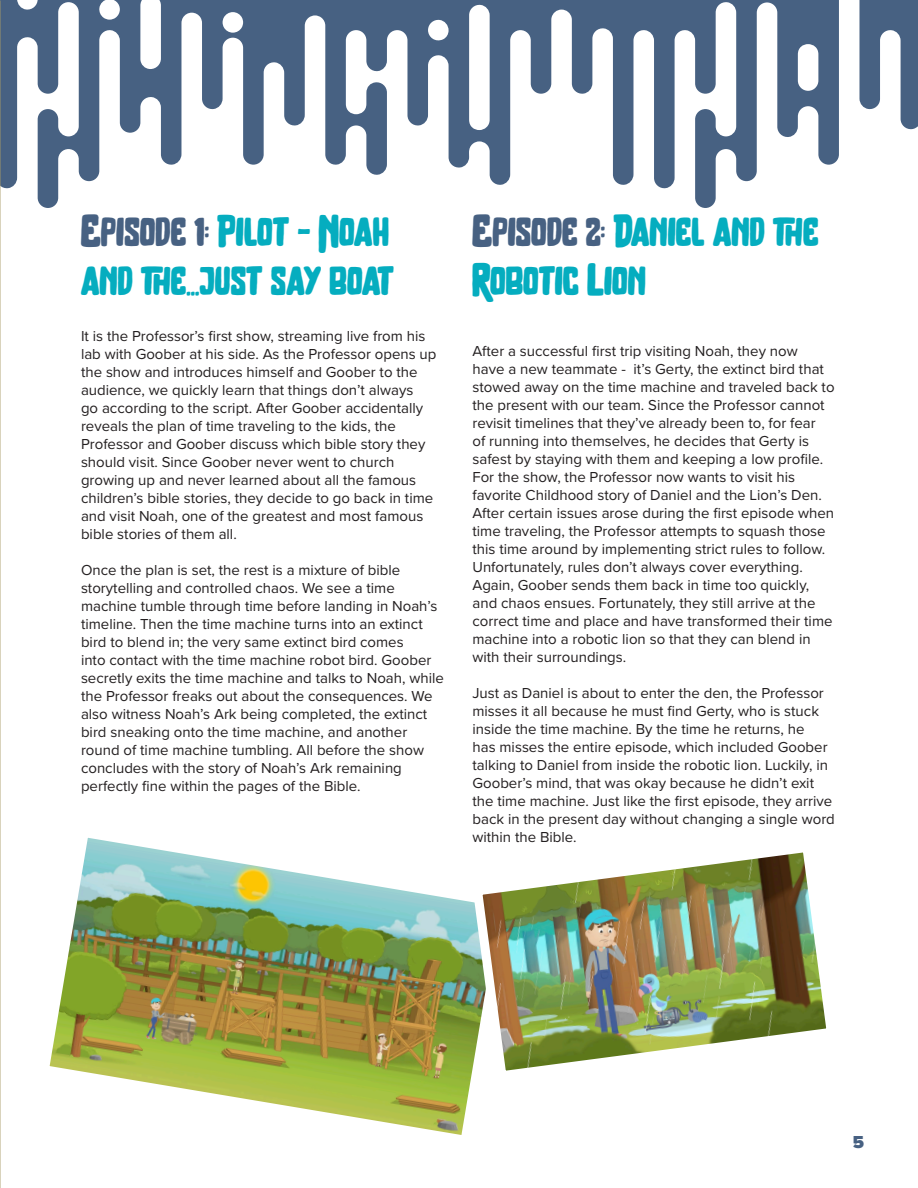
<style>
.page{position:relative;width:918px;height:1188px;background:#fff}
.page>*{position:absolute;margin:0;border:0;box-sizing:border-box;transform-origin:0 0}
.Paragraph_Style_1{font:700 40.5px/48.6px "BROTHER";color:#05adbf}
.t1{font:900 18px "Proxima Nova";color:#476182}
.t2{font:15px/18px "Proxima Nova";color:#231f20}
.s1{color:#476182}
</style>
<div class="page">
<svg style="left:0;top:0;width:918px;height:208px"></svg>
<svg style="left:0;top:357px;width:1px;height:831px"></svg>
<img style="left:49px;top:837px;width:421px;height:298px">
<img style="left:467px;top:837px;width:360px;height:249px">
<p class="Paragraph_Style_1" style="left:81px;top:206px;width:315px"><span class="s1">Episode 1:</span> Pilot - Noah and the...just say boat</p>
<p class="Paragraph_Style_1" style="left:472px;top:206px;width:348px"><span class="s1">Episode 2:</span> Daniel and the<br>Robotic Lion</p>
<p class="t2" style="left:81px;top:327px;width:357px">It is the Professor’s first show, streaming live from his lab with Goober at his side. As the Professor opens up the show and introduces himself and Goober to the audience, we quickly learn that things don’t always<br>go according to the script. After Goober accidentally reveals the plan of time traveling to the kids, the Professor and Goober discuss which bible story they should visit. Since Goober never went to church growing up and never learned about all the famous children’s bible stories, they decide to go back in time and visit Noah, one of the greatest and most famous bible stories of them all.</p>
<p class="t2" style="left:81px;top:561px;width:364px">Once the plan is set, the rest is a mixture of bible storytelling and controlled chaos. We see a time machine tumble through time before landing in Noah’s timeline. Then the time machine turns into an extinct bird to blend in; the very same extinct bird comes<br>into contact with the time machine robot bird. Goober secretly exits the time machine and talks to Noah, while the Professor freaks out about the consequences. We also witness Noah’s Ark being completed, the extinct bird sneaking onto the time machine, and another round of time machine tumbling. All before the show concludes with the story of Noah’s Ark remaining perfectly fine within the pages of the Bible.</p>
<p class="t2" style="left:472px;top:342px;width:364px">After a successful first trip visiting Noah, they now<br>have a new teammate - it’s Gerty, the extinct bird that stowed away on the time machine and traveled back to the present with our team. Since the Professor cannot revisit timelines that they’ve already been to, for fear<br>of running into themselves, he decides that Gerty is safest by staying with them and keeping a low profile.<br>For the show, the Professor now wants to visit his favorite Childhood story of Daniel and the Lion’s Den.<br>After certain issues arose during the first episode when time traveling, the Professor attempts to squash those this time around by implementing strict rules to follow.<br>Unfortunately, rules don’t always cover everything.<br>Again, Goober sends them back in time too quickly, and chaos ensues. Fortunately, they still arrive at the correct time and place and have transformed their time machine into a robotic lion so that they can blend in with their surroundings.</p>
<p class="t2" style="left:472px;top:684px;width:364px">Just as Daniel is about to enter the den, the Professor misses it all because he must find Gerty, who is stuck inside the time machine. By the time he returns, he<br>has misses the entire episode, which included Goober talking to Daniel from inside the robotic lion. Luckily, in Goober’s mind, that was okay because he didn’t exit the time machine. Just like the first episode, they arrive back in the present day without changing a single word within the Bible.</p>
<p class="t1" style="left:853px;top:1129px;width:13px">5</p>
</div>
